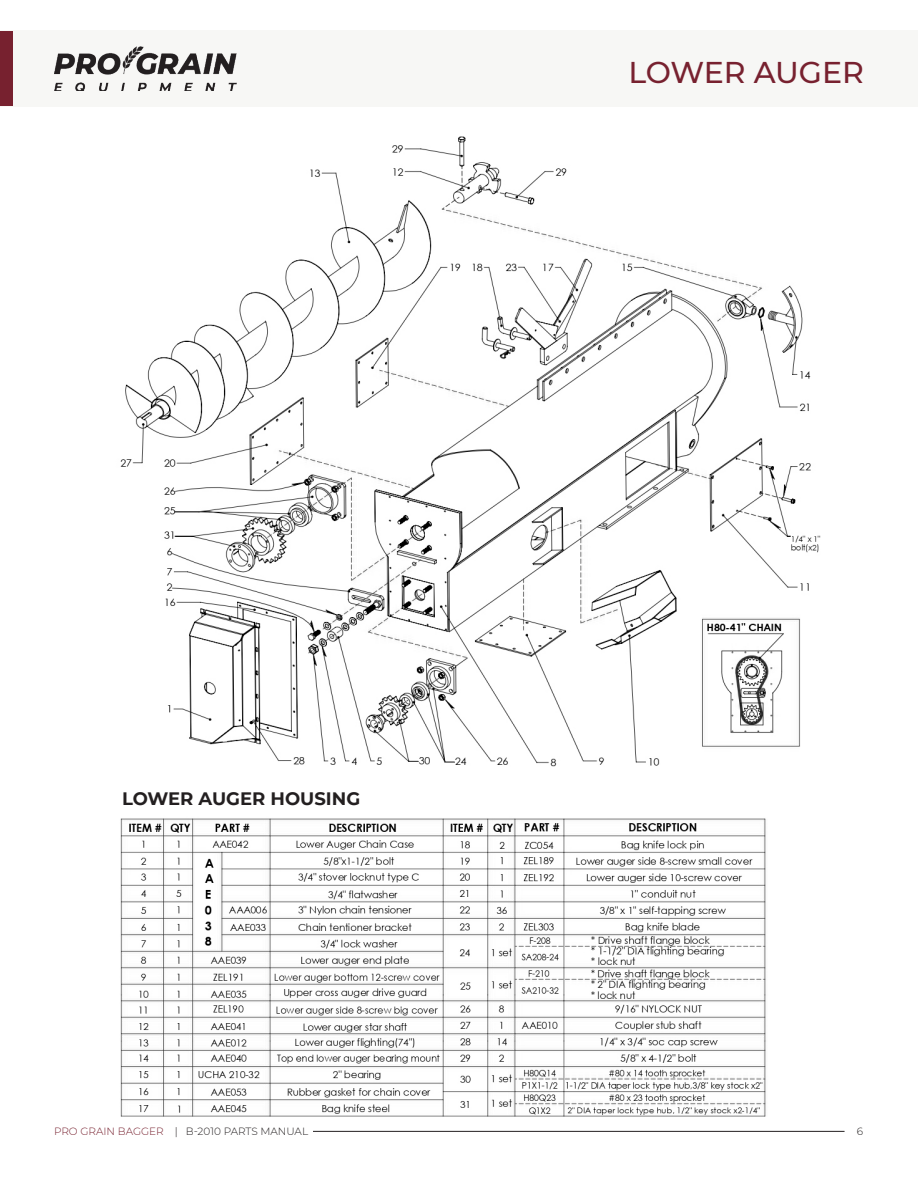
<style>
.page{position:relative;width:918px;height:1188px;background:#fff}
.page>*{position:absolute;margin:0;border:0;box-sizing:border-box;transform-origin:0 0}
.t1{font:500 30px "Montserrat";letter-spacing:-.005em;color:#77212f}
.t2{font:700 18px "Montserrat";color:#231f20}
.t3{font:300 10.5px "Montserrat";color:#231f20}
.s1{color:#77212f}
</style>
<div class="page">
<hr style="left:313px;top:1131px;width:532px;height:1px;background:#231f20">
<div style="left:0;top:30px;width:918px;height:77px;background:#f7f7f5"></div>
<img style="left:54px;top:47px;width:183px;height:44px">
<div style="left:0;top:31px;width:13px;height:75px;background:#77212f"></div>
<img style="left:120px;top:136px;width:701px;height:631px">
<img style="left:120px;top:818px;width:646px;height:299px">
<p class="t1" style="left:628px;top:52px;width:237px">LOWER AUGER</p>
<p class="t2" style="left:122px;top:786px;width:240px">LOWER AUGER HOUSING</p>
<p class="t3" style="left:54px;top:1124px;width:256px"><span class="s1">PRO GRAIN BAGGER</span> | B-2010 PARTS MANUAL</p>
<p class="t3" style="left:857px;top:1124px;width:8px">6</p>
</div>
